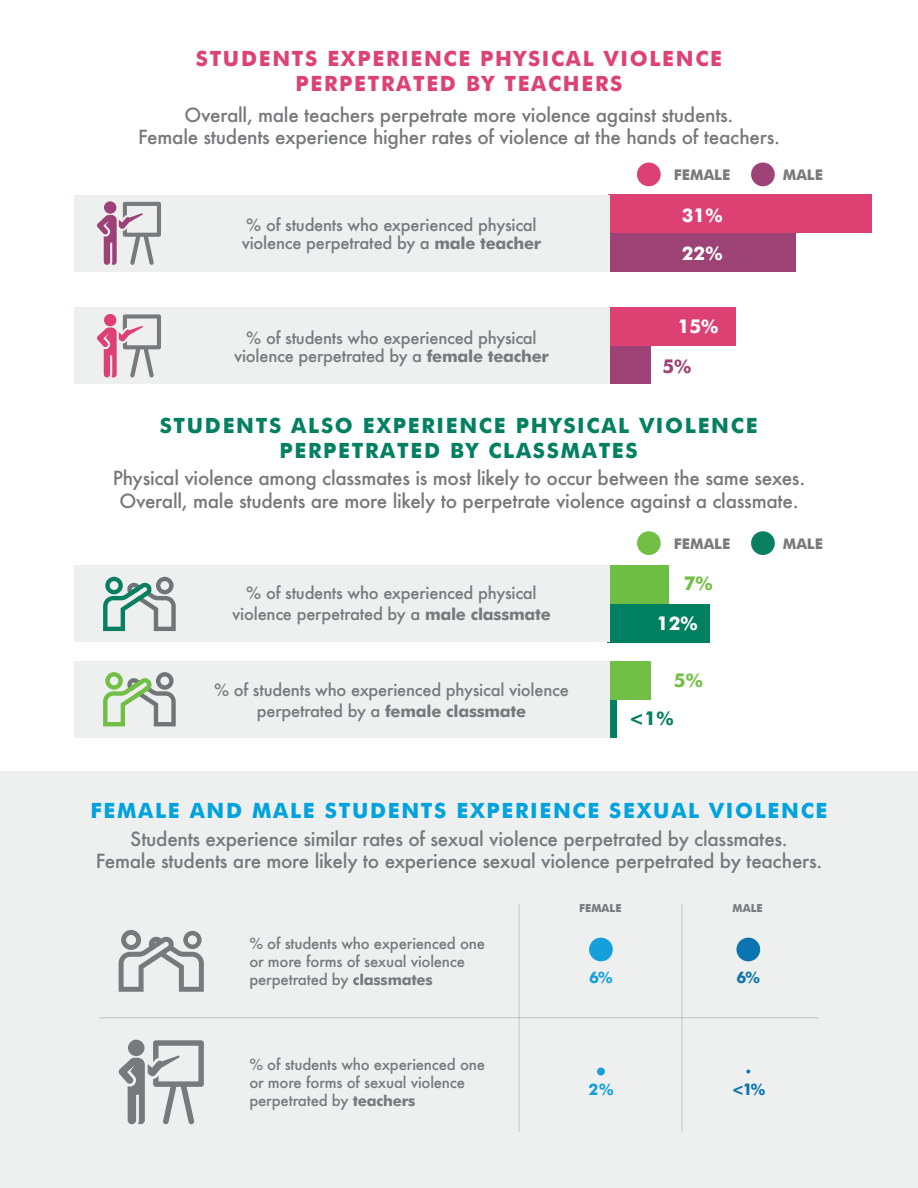
<style>
.page{position:relative;width:918px;height:1188px;background:#fff}
.page>*{position:absolute;margin:0;border:0;box-sizing:border-box;transform-origin:0 0}
.t1{font:700 21px "Futura";letter-spacing:.08em;color:#038061}
.t2{font:700 21px/25.2px "Futura";letter-spacing:.08em;color:#dc4276;text-align:center}
.t3{font:700 21px "Futura";letter-spacing:.08em;color:#00a3de}
.t4{font:500 18.9px/22.5px "Futura";letter-spacing:-.015em;color:#77797d;text-align:center}
.t5{font:700 18.9px "Futura";color:#fff}
.t6{font:700 18.9px "Futura";color:#71bf44}
.t7{font:700 18.9px "Futura";color:#087f60}
.t8{font:700 18.9px "Futura";color:#9d4276}
.t9{font:500 16.5px/21px "Futura";letter-spacing:-.015em;color:#757a7d;text-align:center}
.t10{font:700 15.9px "Futura";color:#0b75ae}
.t11{font:700 15.9px "Futura";color:#16a0db}
.t12{font:500 15px/18px "Futura";letter-spacing:-.015em;color:#77797d}
.t13{font:700 14.7px "Futura";color:#77797d}
.t14{font:700 10.95px "Futura";color:#767a7a}
.s1{font-weight:700}
</style>
<div class="page">
<div style="left:0;top:772px;width:918px;height:416px;background:#eeefef"></div>
<hr style="left:518px;top:904px;width:2px;height:228px;background:#231f20">
<hr style="left:681px;top:904px;width:2px;height:228px;background:#231f20">
<hr style="left:99px;top:1017px;width:720px;height:1px;background:#231f20">
<svg style="left:746px;top:1070px;width:4px;height:3px"></svg>
<div style="left:597px;top:1068px;width:8px;height:7px;background:#16a0db;border-radius:50%"></div>
<svg style="left:118px;top:1040px;width:86px;height:85px"></svg>
<div style="left:589px;top:938px;width:24px;height:23px;background:#16a0db;border-radius:50%"></div>
<div style="left:736px;top:938px;width:24px;height:23px;background:#0c75af;border-radius:50%"></div>
<svg style="left:119px;top:930px;width:85px;height:62px"></svg>
<div style="left:607px;top:604px;width:102px;height:38px;background:#008061"></div>
<div style="left:609px;top:566px;width:60px;height:38px;background:#6ebe44"></div>
<div style="left:608px;top:699px;width:9px;height:39px;background:#008061"></div>
<div style="left:609px;top:661px;width:42px;height:38px;background:#71bf44"></div>
<div style="left:74px;top:566px;width:535px;height:76px;background:#eeefef"></div>
<div style="left:74px;top:661px;width:535px;height:77px;background:#eeefef"></div>
<div style="left:609px;top:233px;width:187px;height:38px;background:#9c4275"></div>
<div style="left:609px;top:195px;width:263px;height:38px;background:#dd4174"></div>
<div style="left:609px;top:346px;width:42px;height:38px;background:#9c4275"></div>
<div style="left:609px;top:307px;width:127px;height:39px;background:#dd4174"></div>
<div style="left:74px;top:195px;width:535px;height:76px;background:#eeefef"></div>
<div style="left:74px;top:307px;width:535px;height:77px;background:#eeefef"></div>
<div style="left:637px;top:163px;width:24px;height:23px;background:#dd4075;border-radius:50%"></div>
<div style="left:751px;top:163px;width:24px;height:23px;background:#9d4276;border-radius:50%"></div>
<div style="left:637px;top:531px;width:24px;height:24px;background:#71bf44;border-radius:50%"></div>
<div style="left:751px;top:531px;width:24px;height:24px;background:#087f60;border-radius:50%"></div>
<p class="t2" style="left:196px;top:45px;width:528px">STUDENTS EXPERIENCE PHYSICAL VIOLENCE<br>PERPETRATED BY TEACHERS</p>
<p class="t4" style="left:138px;top:103px;width:643px">Overall, male teachers perpetrate more violence against students.<br>Female students experience higher rates of violence at the hands of teachers.</p>
<p class="t9" style="left:242px;top:216px;width:301px;line-height:18px;text-align:left">% of students who experienced physical violence perpetrated by a <span class="s1">male teacher</span></p>
<p class="t9" style="left:234px;top:328px;width:316px;line-height:18px">% of students who experienced physical violence perpetrated by a <span class="s1">female teacher</span></p>
<p class="t13" style="left:674px;top:164px;width:58px">FEMALE</p>
<p class="t13" style="left:783px;top:164px;width:42px">MALE</p>
<p class="t5" style="left:682px;top:201px;width:42px">31%</p>
<p class="t5" style="left:682px;top:239px;width:42px">22%</p>
<p class="t5" style="left:678px;top:313px;width:42px">15%</p>
<p class="t8" style="left:663px;top:352px;width:30px">5%</p>
<p class="t1" style="left:160px;top:410px;width:599px">STUDENTS ALSO EXPERIENCE PHYSICAL VIOLENCE</p>
<p class="t1" style="left:280px;top:435px;width:360px">PERPETRATED BY CLASSMATES</p>
<p class="t4" style="left:113px;top:467px;width:694px">Physical violence among classmates is most likely to occur between the same sexes.<br>Overall, male students are more likely to perpetrate violence against a classmate.</p>
<p class="t9" style="left:232px;top:582px;width:320px">% of students who experienced physical violence perpetrated by a <span class="s1">male classmate</span></p>
<p class="t9" style="left:214px;top:679px;width:356px">% of students who experienced physical violence perpetrated by a <span class="s1">female classmate</span></p>
<p class="t13" style="left:674px;top:533px;width:58px">FEMALE</p>
<p class="t13" style="left:783px;top:533px;width:42px">MALE</p>
<p class="t6" style="left:684px;top:569px;width:30px">7%</p>
<p class="t5" style="left:657px;top:609px;width:42px">12%</p>
<p class="t6" style="left:674px;top:667px;width:30px">5%</p>
<p class="t7" style="left:629px;top:705px;width:46px">&lt;1%</p>
<p class="t3" style="left:90px;top:795px;width:739px">FEMALE AND MALE STUDENTS EXPERIENCE SEXUAL VIOLENCE</p>
<p class="t4" style="left:96px;top:827px;width:728px">Students experience similar rates of sexual violence perpetrated by classmates.<br>Female students are more likely to experience sexual violence perpetrated by teachers.</p>
<p class="t12" style="left:249px;top:934px;width:237px">% of students who experienced one or more forms of sexual violence perpetrated by <span class="s1">classmates</span></p>
<p class="t12" style="left:249px;top:1055px;width:237px">% of students who experienced one or more forms of sexual violence perpetrated by <span class="s1">teachers</span></p>
<p class="t14" style="left:579px;top:900px;width:44px">FEMALE</p>
<p class="t14" style="left:733px;top:900px;width:32px">MALE</p>
<p class="t11" style="left:589px;top:966px;width:25px">6%</p>
<p class="t10" style="left:737px;top:966px;width:25px">6%</p>
<p class="t11" style="left:588px;top:1078px;width:26px">2%</p>
<p class="t10" style="left:731px;top:1078px;width:35px">&lt;1%</p>
</div>
